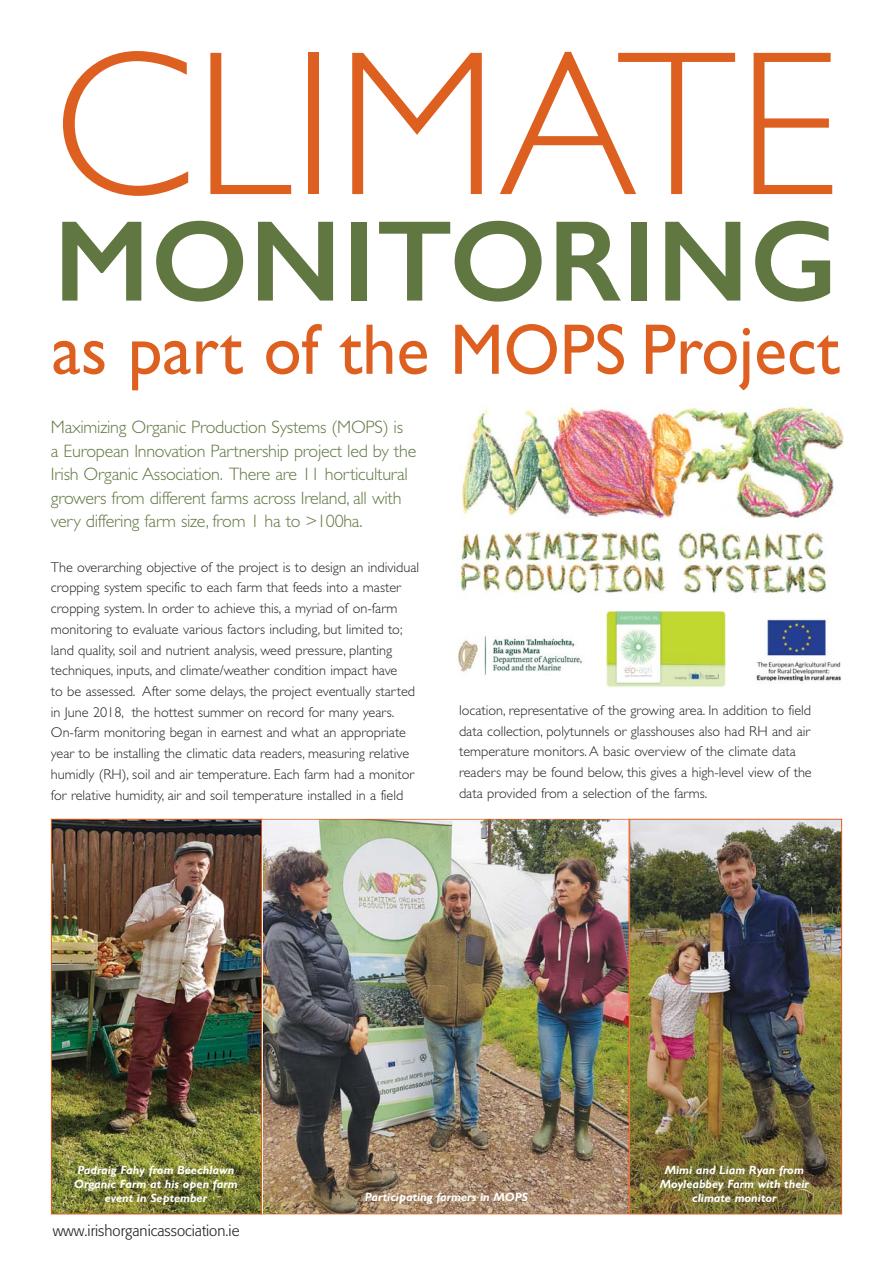
<style>
.page{position:relative;width:893px;height:1263px;background:#fff}
.page>*{position:absolute;margin:0;border:0;box-sizing:border-box;transform-origin:0 0}
.t1{font:300 207px "Gill Sans";letter-spacing:.005em;color:#de6020}
.t2{font:600 115.5px "Gill Sans";letter-spacing:.005em;color:#617742}
.t3{font:72px "Gill Sans";color:#de6020;scale:.95 1}
.t4{font:300 18px/23.5px "Gill Sans";letter-spacing:-.015em;color:#617742}
.t5{font:300 15px "Formata";color:#231f20}
.t6{font:300 14.25px/20.7px "Gill Sans";color:#231f20}
.t7{font:italic 700 12px/14.4px "Gill Sans";color:#fff;text-align:center}
</style>
<div class="page">
<img style="left:262px;top:819px;width:367px;height:395px">
<img style="left:631px;top:821px;width:209px;height:391px">
<div style="left:629px;top:819px;width:213px;height:395px;border:1px solid #de6020"></div>
<img style="left:53px;top:821px;width:207px;height:391px">
<div style="left:51px;top:819px;width:211px;height:395px;border:1px solid #de6020"></div>
<img style="left:457px;top:406px;width:387px;height:190px">
<img style="left:605px;top:611px;width:121px;height:77px">
<img style="left:458px;top:636px;width:124px;height:40px">
<img style="left:756px;top:618px;width:85px;height:64px">
<h1 class="t1" style="left:53px;top:53px;width:787px">CLIMATE</h1>
<h2 class="t2" style="left:54px;top:222px;width:785px">MONITORING</h2>
<h3 class="t3" style="left:52px;top:321px;width:831px">as part of the MOPS Project</h3>
<p class="t4" style="left:51px;top:417px;width:367px">Maximizing Organic Production Systems (MOPS) is<br>a European Innovation Partnership project led by the Irish Organic Association. There are 11 horticultural growers from different farms across Ireland, all with very differing farm size, from 1 ha to &gt;100ha.</p>
<p class="t6" style="left:51px;top:558px;width:370px">The overarching objective of the project is to design an individual cropping system specific to each farm that feeds into a master cropping system. In order to achieve this, a myriad of on-farm monitoring to evaluate various factors including, but limited to; land quality, soil and nutrient analysis, weed pressure, planting techniques, inputs, and climate/weather condition impact have<br>to be assessed. After some delays, the project eventually started in June 2018, the hottest summer on record for many years.<br>On-farm monitoring began in earnest and what an appropriate year to be installing the climatic data readers, measuring relative humidly (RH), soil and air temperature. Each farm had a monitor for relative humidity, air and soil temperature installed in a field</p>
<p class="t6" style="left:459px;top:701px;width:354px">location, representative of the growing area. In addition to field data collection, polytunnels or glasshouses also had RH and air temperature monitors. A basic overview of the climate data readers may be found below, this gives a high-level view of the data provided from a selection of the farms.</p>
<p class="t7" style="left:74px;top:1163px;width:165px">Padraig Fahy from Beechlawn<br>Organic Farm at his open farm event in September</p>
<p class="t5" style="left:53px;top:1223px;width:188px">www.irishorganicassociation.ie</p>
<p class="t7" style="left:660px;top:1163px;width:151px">Mimi and Liam Ryan from<br>Moyleabbey Farm with their</p>
<p class="t7" style="left:365px;top:1191px;width:165px">Participating farmers in MOPS</p>
<p class="t7" style="left:692px;top:1192px;width:86px">climate monitor</p>
</div>
